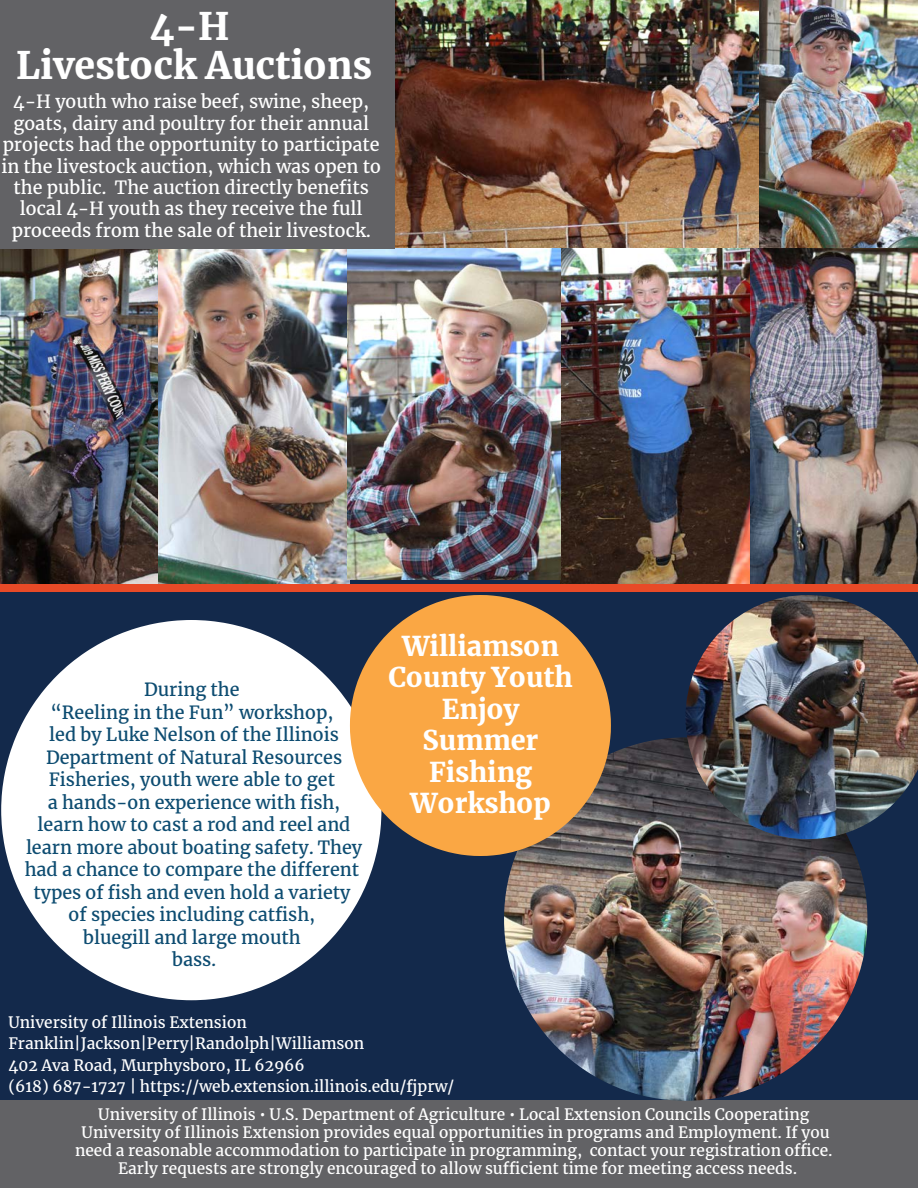
<style>
.page{position:relative;width:918px;height:1188px;background:#13294b}
.page>*{position:absolute;margin:0;border:0;box-sizing:border-box;transform-origin:0 0}
.t1{font:700 37.5px/39.3px "Merriweather";color:#fff;text-align:center}
.t2{font:700 27px/31.5px "Merriweather";letter-spacing:-.005em;color:#fff;text-align:center}
.t3{font:18px/22.5px "Merriweather";color:#0d4c71;text-align:center}
.t4{font:18px/21.3px "Merriweather";color:#fff;text-align:center}
.t5{font:15.6px/18px "Merriweather";color:#fff;text-align:center}
</style>
<div class="page">
<div style="left:0;top:1100px;width:918px;height:88px;background:#626265"></div>
<svg style="left:1px;top:620px;width:375px;height:380px;fill:#fff"></svg>
<img style="left:0;top:249px;width:158px;height:335px">
<img style="left:758px;top:0;width:160px;height:249px">
<img style="left:394px;top:0;width:364px;height:249px">
<img style="left:749px;top:249px;width:169px;height:335px">
<img style="left:560px;top:249px;width:189px;height:335px">
<img style="left:158px;top:249px;width:192px;height:335px">
<img style="left:348px;top:249px;width:213px;height:331px">
<div style="left:0;top:0;width:394px;height:249px;background:#626265"></div>
<div style="left:0;top:584px;width:918px;height:8px;background:#e84a27"></div>
<img style="left:504px;top:737px;width:363px;height:364px;border-radius:50%">
<svg style="left:350px;top:595px;width:261px;height:261px;background:#d4954c"></svg>
<img style="left:686px;top:595px;width:232px;height:244px">
<h1 class="t1" style="left:16px;top:7px;width:358px">4-H<br>Livestock Auctions</h1>
<p class="t4" style="left:1px;top:91px;width:381px">4-H youth who raise beef, swine, sheep, goats, dairy and poultry for their annual projects had the opportunity to participate in the livestock auction, which was open to the public. The auction directly benefits local 4-H youth as they receive the full proceeds from the sale of their livestock.</p>
<p class="t3" style="left:25px;top:679px;width:339px">During the<br>“Reeling in the Fun” workshop,<br>led by Luke Nelson of the Illinois<br>Department of Natural Resources<br>Fisheries, youth were able to get<br>a hands-on experience with fish, learn how to cast a rod and reel and learn more about boating safety. They had a chance to compare the different types of fish and even hold a variety of species including catfish,<br>bluegill and large mouth<br>bass.</p>
<h2 class="t2" style="left:388px;top:630px;width:186px">Williamson<br>County Youth<br>Enjoy<br>Summer<br>Fishing<br>Workshop</h2>
<p class="t5" style="left:8px;top:1012px;width:447px;line-height:21.3px;text-align:left">University of Illinois Extension Franklin|Jackson|Perry|Randolph|Williamson<br>402 Ava Road, Murphysboro, IL 62966<br>(618) 687-1727 | https://web.extension.illinois.edu/fjprw/</p>
<p class="t5" style="left:75px;top:1105px;width:759px">University of Illinois • U.S. Department of Agriculture • Local Extension Councils Cooperating University of Illinois Extension provides equal opportunities in programs and Employment. If you need a reasonable accommodation to participate in programming, contact your registration office.<br>Early requests are strongly encouraged to allow sufficient time for meeting access needs.</p>
</div>
